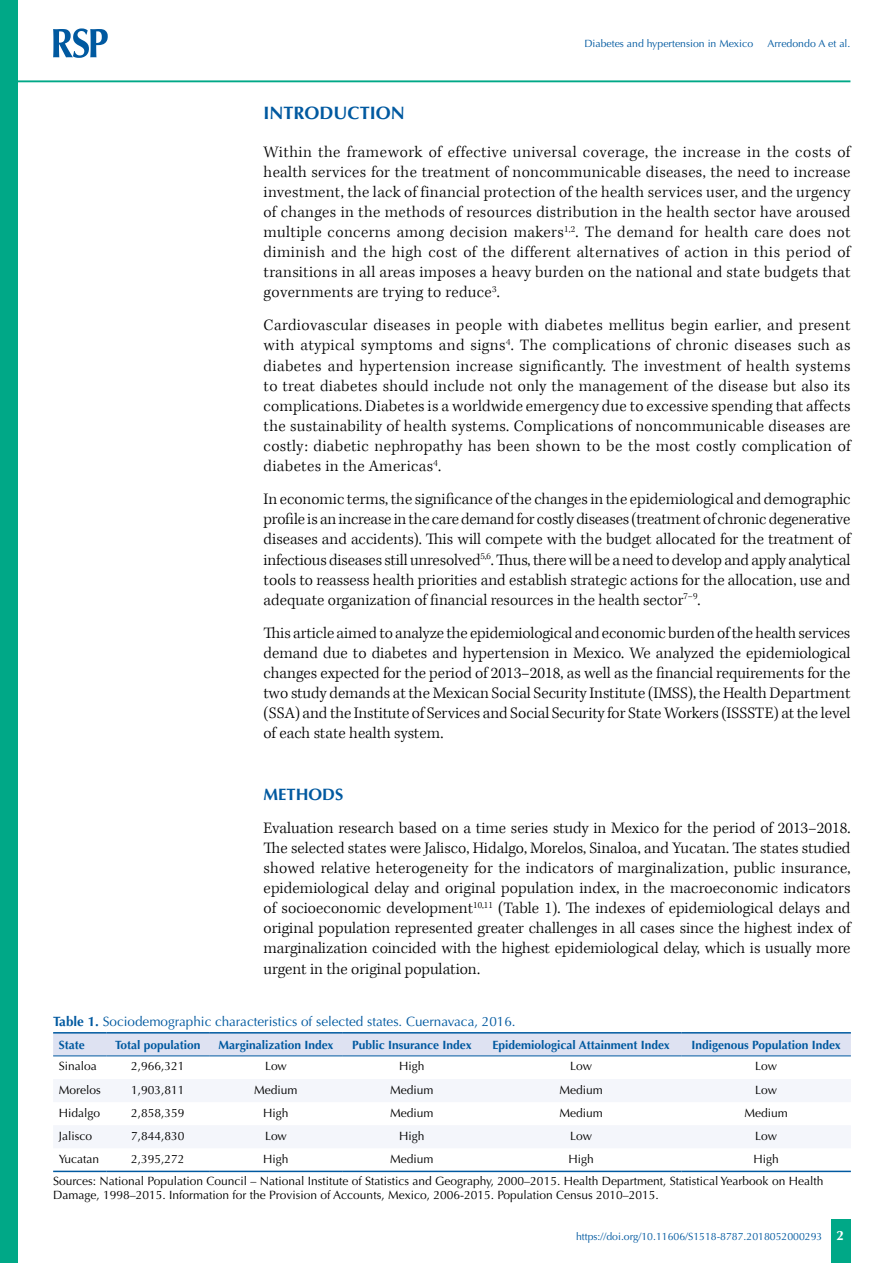
<style>
.page{position:relative;width:893px;height:1263px;background:#fff}
.page>*{position:absolute;margin:0;border:0;box-sizing:border-box;transform-origin:0 0}
.t1{font:700 18px "Optima";color:#0059a0}
.t2{font:300 16.5px/20.1px "Kepler Std";letter-spacing:.005em;color:#000;text-align:justify}
.t3{font:700 16.5px "Optima";color:#0059a0}
.t4{font:13.5px "Optima";color:#0059a0}
.t5{font:700 13.5px "Optima";color:#fff}
.t6{font:12px/22px "Optima";color:#000}
.t7{font:700 12px "Optima";color:#0059a0}
.t8{font:10.5px "Optima";color:#0059a0}
.s1{font-weight:700}
</style>
<div class="page">
<div style="left:831px;top:1220px;width:20px;height:43px;background:#00a887"></div>
<div style="left:0;top:0;width:18px;height:1263px;background:#00a887"></div>
<svg style="left:53px;top:28px;width:55px;height:30px"></svg>
<hr style="left:18px;top:80px;width:832px;height:2px;background:#00a887">
<div style="left:53px;top:1033px;width:798px;height:22px;background:#dee2f2"></div>
<svg style="left:54px;top:1079px;width:796px;height:69px;fill:#f4f6fb"></svg>
<hr style="left:53px;top:1032px;width:54px;height:1px;background:#0059a0">
<hr style="left:107px;top:1032px;width:102px;height:1px;background:#0059a0">
<hr style="left:209px;top:1032px;width:134px;height:1px;background:#0059a0">
<hr style="left:343px;top:1032px;width:138px;height:1px;background:#0059a0">
<hr style="left:481px;top:1032px;width:200px;height:1px;background:#0059a0">
<hr style="left:681px;top:1032px;width:170px;height:1px;background:#0059a0">
<hr style="left:53px;top:1055px;width:54px;height:1px;background:#0059a0">
<hr style="left:107px;top:1055px;width:102px;height:1px;background:#0059a0">
<hr style="left:209px;top:1055px;width:134px;height:1px;background:#0059a0">
<hr style="left:343px;top:1055px;width:138px;height:1px;background:#0059a0">
<hr style="left:481px;top:1055px;width:200px;height:1px;background:#0059a0">
<hr style="left:681px;top:1055px;width:170px;height:1px;background:#0059a0">
<hr style="left:53px;top:1171px;width:54px;height:1px;background:#0059a0">
<hr style="left:107px;top:1171px;width:102px;height:1px;background:#0059a0">
<hr style="left:209px;top:1171px;width:134px;height:1px;background:#0059a0">
<hr style="left:343px;top:1171px;width:138px;height:1px;background:#0059a0">
<hr style="left:481px;top:1171px;width:200px;height:1px;background:#0059a0">
<hr style="left:681px;top:1171px;width:170px;height:1px;background:#0059a0">
<p class="t8" style="left:584px;top:37px;width:170px">Diabetes and hypertension in Mexico</p>
<p class="t8" style="left:767px;top:37px;width:85px">Arredondo A et al.</p>
<p class="t1" style="left:264px;top:103px;width:143px">INTRODUCTION</p>
<p class="t2" style="left:264px;top:142px;width:588px">Within the framework of effective universal coverage, the increase in the costs of health services for the treatment of noncommunicable diseases, the need to increase investment, the lack of financial protection of the health services user, and the urgency of changes in the methods of resources distribution in the health sector have aroused multiple concerns among decision makers<sup>1,2</sup>. The demand for health care does not diminish and the high cost of the different alternatives of action in this period of transitions in all areas imposes a heavy burden on the national and state budgets that governments are trying to reduce<sup>3</sup>.</p>
<p class="t2" style="left:264px;top:316px;width:588px">Cardiovascular diseases in people with diabetes mellitus begin earlier, and present with atypical symptoms and signs<sup>4</sup>. The complications of chronic diseases such as diabetes and hypertension increase significantly. The investment of health systems to treat diabetes should include not only the management of the disease but also its complications. Diabetes is a worldwide emergency due to excessive spending that affects the sustainability of health systems. Complications of noncommunicable diseases are costly: diabetic nephropathy has been shown to be the most costly complication of diabetes in the Americas<sup>4</sup>.</p>
<p class="t2" style="left:264px;top:490px;width:588px">In economic terms, the significance of the changes in the epidemiological and demographic profile is an increase in the care demand for costly diseases (treatment of chronic degenerative diseases and accidents). This will compete with the budget allocated for the treatment of infectious diseases still unresolved<sup>5,6</sup>. Thus, there will be a need to develop and apply analytical tools to reassess health priorities and establish strategic actions for the allocation, use and adequate organization of financial resources in the health sector<sup>7–9</sup>.</p>
<p class="t2" style="left:264px;top:623px;width:588px">This article aimed to analyze the epidemiological and economic burden of the health services demand due to diabetes and hypertension in Mexico. We analyzed the epidemiological changes expected for the period of 2013–2018, as well as the financial requirements for the two study demands at the Mexican Social Security Institute (IMSS), the Health Department (SSA) and the Institute of Services and Social Security for State Workers (ISSSTE) at the level of each state health system.</p>
<p class="t3" style="left:264px;top:785px;width:81px">METHODS</p>
<p class="t2" style="left:264px;top:818px;width:588px">Evaluation research based on a time series study in Mexico for the period of 2013–2018.<br>The selected states were Jalisco, Hidalgo, Morelos, Sinaloa, and Yucatan. The states studied showed relative heterogeneity for the indicators of marginalization, public insurance, epidemiological delay and original population index, in the macroeconomic indicators of socioeconomic development<sup>10,11</sup> (Table 1). The indexes of epidemiological delays and original population represented greater challenges in all cases since the highest index of marginalization coincided with the highest epidemiological delay, which is usually more urgent in the original population.</p>
<p class="t4" style="left:53px;top:1014px;width:464px"><span class="s1">Table 1.</span> Sociodemographic characteristics of selected states. Cuernavaca, 2016.</p>
<p class="t7" style="left:59px;top:1038px;width:27px">State</p>
<p class="t7" style="left:115px;top:1038px;width:87px">Total population</p>
<p class="t7" style="left:218px;top:1038px;width:117px">Marginalization Index</p>
<p class="t7" style="left:352px;top:1038px;width:121px">Public Insurance Index</p>
<p class="t7" style="left:493px;top:1038px;width:179px">Epidemiological Attainment Index</p>
<p class="t7" style="left:691px;top:1038px;width:151px">Indigenous Population Index</p>
<p class="t6" style="left:59px;top:1055px;width:40px">Sinaloa</p>
<p class="t6" style="left:131px;top:1055px;width:55px">2,966,321</p>
<p class="t6" style="left:265px;top:1055px;width:23px">Low</p>
<p class="t6" style="left:399px;top:1055px;width:27px">High</p>
<p class="t6" style="left:570px;top:1055px;width:23px">Low</p>
<p class="t6" style="left:755px;top:1055px;width:23px">Low</p>
<p class="t6" style="left:59px;top:1078px;width:44px">Morelos</p>
<p class="t6" style="left:131px;top:1078px;width:55px">1,903,811</p>
<p class="t6" style="left:254px;top:1078px;width:45px">Medium</p>
<p class="t6" style="left:390px;top:1078px;width:45px">Medium</p>
<p class="t6" style="left:560px;top:1078px;width:45px">Medium</p>
<p class="t6" style="left:755px;top:1078px;width:23px">Low</p>
<p class="t6" style="left:59px;top:1102px;width:43px">Hidalgo</p>
<p class="t6" style="left:131px;top:1102px;width:55px">2,858,359</p>
<p class="t6" style="left:263px;top:1102px;width:27px">High</p>
<p class="t6" style="left:390px;top:1102px;width:45px">Medium</p>
<p class="t6" style="left:559px;top:1102px;width:45px">Medium</p>
<p class="t6" style="left:744px;top:1102px;width:45px">Medium</p>
<p class="t6" style="left:59px;top:1125px;width:35px">Jalisco</p>
<p class="t6" style="left:131px;top:1125px;width:55px">7,844,830</p>
<p class="t6" style="left:265px;top:1125px;width:23px">Low</p>
<p class="t6" style="left:399px;top:1125px;width:27px">High</p>
<p class="t6" style="left:570px;top:1125px;width:23px">Low</p>
<p class="t6" style="left:755px;top:1125px;width:23px">Low</p>
<p class="t6" style="left:59px;top:1148px;width:42px">Yucatan</p>
<p class="t6" style="left:131px;top:1148px;width:55px">2,395,272</p>
<p class="t6" style="left:263px;top:1148px;width:27px">High</p>
<p class="t6" style="left:390px;top:1148px;width:45px">Medium</p>
<p class="t6" style="left:568px;top:1148px;width:27px">High</p>
<p class="t6" style="left:53px;top:1148px;width:772px;text-indent:700px">High<br>Sources: National Population Council – National Institute of Statistics and Geography, 2000–2015. Health Department, Statistical Yearbook on Health</p>
<p class="t6" style="left:53px;top:1184px;width:607px">Damage, 1998–2015. Information for the Provision of Accounts, Mexico, 2006-2015. Population Census 2010–2015.</p>
<p class="t8" style="left:576px;top:1230px;width:248px">https://doi.org/10.11606/S1518-8787.2018052000293</p>
<p class="t5" style="left:836px;top:1227px;width:9px">2</p>
</div>
